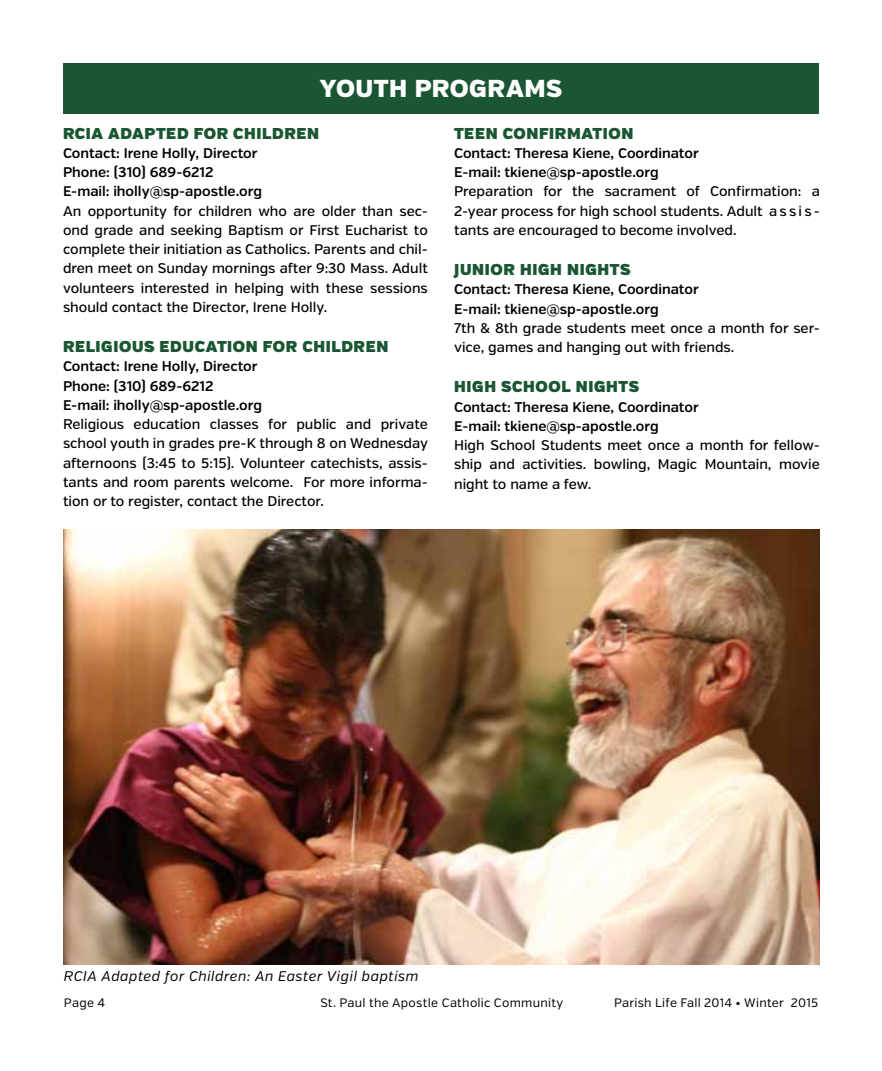
<style>
.page{position:relative;width:882px;height:1071px;background:#fff}
.page>*{position:absolute;margin:0;border:0;box-sizing:border-box;transform-origin:0 0}
.t1{font:900 24.5px "Verb";letter-spacing:.02em;color:#fff}
.t2{font:15.75px "Verb Ultra";letter-spacing:.04em;color:#1a5633}
.t3{font:500 14px/19.2px "Verb";color:#000;text-align:justify}
.t4{font:600 14px/19.2px "Verb";color:#000}
.t5{font:italic 14px "Verb";letter-spacing:.035em;color:#000}
.t6{font:12.25px "Verb";letter-spacing:.02em;color:#000}
</style>
<div class="page">
<div style="left:63px;top:63px;width:756px;height:51px;background:#1b5633"></div>
<img style="left:64px;top:529px;width:756px;height:436px">
<h1 class="t1" style="left:320px;top:73px;width:244px">YOUTH PROGRAMS</h1>
<p class="t2" style="left:63px;top:123px;width:258px">RCIA ADAPTED FOR CHILDRE N</p>
<p class="t4" style="left:63px;top:144px;width:201px">Contact: Irene Holly, Director<br>Phone: (310) 689-6212<br>E-mail: iholly@sp-apostle.org</p>
<p class="t3" style="left:63px;top:201px;width:366px">An opportunity for children who are older than sec&shy;ond grade and seeking Baptism or First Eucharist to complete their initiation as Catholics. Parents and chil&shy;dren meet on Sunday mornings after 9:30 Mass. Adult volunteers interested in helping with these sessions should contact the Director, Irene Holly.</p>
<p class="t2" style="left:63px;top:337px;width:327px">RELIGIOUS EDUCATION FOR CHILDREN</p>
<p class="t4" style="left:63px;top:357px;width:201px">Contact: Irene Holly, Director<br>Phone: (310) 689-6212<br>E-mail: iholly@sp-apostle.org</p>
<p class="t3" style="left:63px;top:415px;width:367px">Religious education classes for public and private school youth in grades pre-K through 8 on Wednesday afternoons (3:45 to 5:15). Volunteer catechists, assis&shy;tants and room parents welcome. For more informa&shy;tion or to register, contact the Director.</p>
<p class="t2" style="left:454px;top:123px;width:12px">TEE</p>
<p class="t2" style="left:486px;top:123px;width:149px">N CONFIRMATION</p>
<p class="t4" style="left:454px;top:144px;width:246px">Contact: Theresa Kiene, Coordinator<br>E-mail: tkiene@sp-apostle.org</p>
<p class="t3" style="left:454px;top:182px;width:367px">Preparation for the sacrament of Confirmation: a 2-year process for high school students. Adult a s s i s - tants are encouraged to become involved.</p>
<p class="t2" style="left:454px;top:260px;width:178px">JUNIOR HIGH NIGHTS</p>
<p class="t4" style="left:454px;top:280px;width:246px">Contact: Theresa Kiene, Coordinator<br>E-mail: tkiene@sp-apostle.org</p>
<p class="t3" style="left:454px;top:319px;width:367px">7th &amp; 8th grade students meet once a month for ser&shy;vice, games and hanging out with friends.</p>
<p class="t2" style="left:454px;top:377px;width:187px">HIGH SCHOOL NIGHTS</p>
<p class="t4" style="left:454px;top:397px;width:246px">Contact: Theresa Kiene, Coordinator<br>E-mail: tkiene@sp-apostle.org</p>
<p class="t3" style="left:454px;top:436px;width:367px">High School Students meet once a month for fellow&shy;ship and activities. bowling, Magic Mountain, movie night to name a few.</p>
<p class="t5" style="left:64px;top:968px;width:356px">RCIA Adapted for Children: An Easter Vigil baptism</p>
<p class="t6" style="left:64px;top:995px;width:43px">Page 4</p>
<p class="t6" style="left:320px;top:995px;width:245px">St. Paul the Apostle Catholic Community</p>
<p class="t6" style="left:614px;top:995px;width:206px">Parish Life Fall 2014 • Winter 2015</p>
</div>
